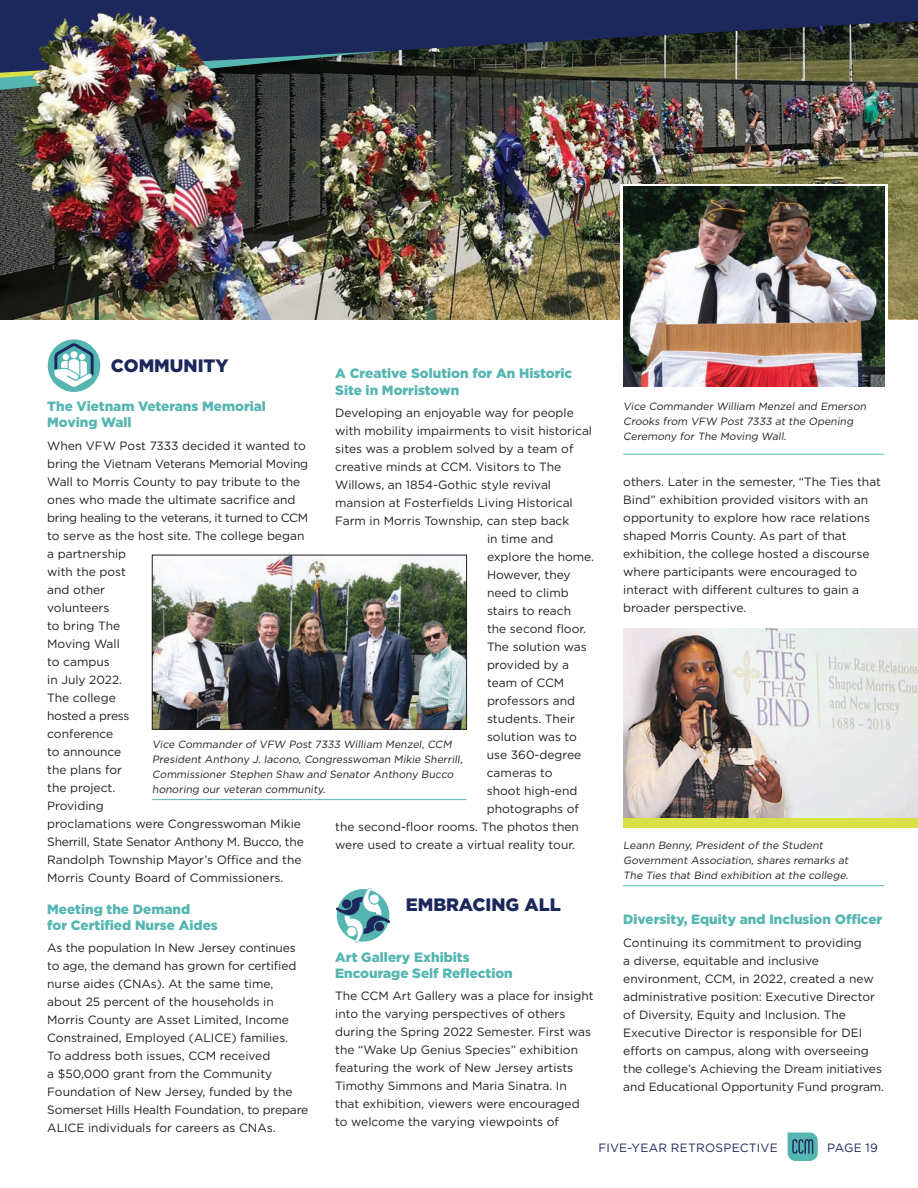
<style>
.page{position:relative;width:918px;height:1188px;background:#fff}
.page>*{position:absolute;margin:0;border:0;box-sizing:border-box;transform-origin:0 0}
.At_a_glance_headings{font:900 18px "Gotham";color:#1c275b}
.At_a_glance_SUB_head{font:900 13.5px/16.5px "Gotham";color:#55b6b1}
.At_a_glance_text{font:12px/18px "Gotham";color:#231f20}
.t1{font:12px "Gotham";letter-spacing:.02em;color:#1c275b}
.At_a_glance_text-2{font:12px "Gotham";letter-spacing:-.025em;color:#231f20}
.Photo_Caption_Green{font:10.5px/15px "Gotham";color:#231f20}
.Photo_captions{font:10.5px/15px "Gotham";color:#231f20}
</style>
<div class="page">
<img style="left:309px;top:78px;width:609px;height:241px">
<svg style="left:309px;top:78px;width:578px;height:12px;background:#424440"></svg>
<svg style="left:309px;top:73px;width:609px;height:5px;background:#515135"></svg>
<svg style="left:309px;top:0;width:609px;height:73px;background:#2a3244"></svg>
<div style="left:48px;top:339px;width:52px;height:53px;background:#55b6b1;border-radius:50%"></div>
<svg style="left:54px;top:343px;width:40px;height:44px"></svg>
<svg style="left:336px;top:888px;width:54px;height:55px"></svg>
<svg style="left:888px;top:205px;width:30px;height:114px;background:#8b824d"></svg>
<img style="left:154px;top:557px;width:311px;height:170px">
<div style="left:152px;top:555px;width:315px;height:174px;border:1px solid #231f20"></div>
<hr style="left:152px;top:799px;width:315px;height:1px;background:#55b6b1">
<hr style="left:623px;top:454px;width:261px;height:1px;background:#55b6b1">
<svg style="left:620px;top:184px;width:268px;height:137px"></svg>
<img style="left:623px;top:187px;width:261px;height:199px">
<div style="left:623px;top:781px;width:295px;height:47px;background:#d9e146"></div>
<img style="left:623px;top:628px;width:295px;height:190px">
<hr style="left:623px;top:885px;width:261px;height:1px;background:#55b6b1">
<img style="left:0;top:0;width:309px;height:319px">
<svg style="left:788px;top:1132px;width:30px;height:29px"></svg>
<p class="At_a_glance_headings" style="left:111px;top:353px;width:119px">COMMUNITY</p>
<p class="At_a_glance_SUB_head" style="left:47px;top:398px;width:220px">The Vietnam Veterans Memorial<br>Moving Wall</p>
<p class="At_a_glance_text" style="left:47px;top:436px;width:263px">When VFW Post 7333 decided it wanted to bring the Vietnam Veterans Memorial Moving<br>Wall to Morris County to pay tribute to the ones who made the ultimate sacrifice and bring healing to the veterans, it turned to CCM to serve as the host site. The college began a partnership<br>with the post<br>and other<br>volunteers<br>to bring The<br>Moving Wall<br>to campus<br>in July 2022.<br>The college<br>hosted a press<br>conference<br>to announce<br>the plans for<br>the project.<br>Providing<br>proclamations were Congresswoman Mikie<br>Sherrill, State Senator Anthony M. Bucco, the<br>Randolph Township Mayor’s Office and the<br>Morris County Board of Commissioners.</p>
<p class="At_a_glance_SUB_head" style="left:47px;top:900px;width:172px">Meeting the Demand<br>for Certified Nurse Aides</p>
<p class="At_a_glance_text" style="left:47px;top:939px;width:263px">As the population In New Jersey continues to age, the demand has grown for certified nurse aides (CNAs). At the same time, about 25 percent of the households in Morris County are Asset Limited, Income Constrained, Employed (ALICE) families.<br>To address both issues, CCM received<br>a $50,000 grant from the Community Foundation of New Jersey, funded by the Somerset Hills Health Foundation, to prepare ALICE individuals for careers as CNAs.</p>
<p class="At_a_glance_SUB_head" style="left:335px;top:365px;width:239px">A Creative Solution for An Historic<br>Site in Morristown</p>
<p class="At_a_glance_text" style="left:335px;top:403px;width:240px">Developing an enjoyable way for people</p>
<p class="At_a_glance_text" style="left:335px;top:421px;width:258px">with mobility impairments to visit historical</p>
<p class="At_a_glance_text" style="left:335px;top:439px;width:240px">sites was a problem solved by a team of</p>
<p class="At_a_glance_text" style="left:335px;top:457px;width:228px">creative minds at CCM. Visitors to The</p>
<p class="At_a_glance_text" style="left:335px;top:475px;width:217px">Willows, an 1854-Gothic style revival</p>
<p class="At_a_glance_text" style="left:335px;top:493px;width:239px">mansion at Fosterfields Living Historical</p>
<p class="At_a_glance_text" style="left:335px;top:511px;width:236px">Farm in Morris Township, can step back</p>
<p class="At_a_glance_text" style="left:487px;top:529px;width:68px">in time and</p>
<p class="At_a_glance_text" style="left:487px;top:547px;width:109px">explore the home.</p>
<p class="At_a_glance_text-2" style="left:487px;top:567px;width:85px">However, they</p>
<p class="At_a_glance_text" style="left:487px;top:583px;width:83px">need to climb</p>
<p class="At_a_glance_text" style="left:487px;top:601px;width:86px">stairs to reach</p>
<p class="At_a_glance_text" style="left:487px;top:619px;width:101px">the second floor.</p>
<p class="At_a_glance_text" style="left:487px;top:637px;width:101px">The solution was</p>
<p class="At_a_glance_text" style="left:487px;top:655px;width:84px">provided by a</p>
<p class="At_a_glance_text" style="left:487px;top:673px;width:79px">team of CCM</p>
<p class="At_a_glance_text" style="left:487px;top:691px;width:90px">professors and</p>
<p class="At_a_glance_text" style="left:487px;top:709px;width:90px">students. Their</p>
<p class="At_a_glance_text" style="left:487px;top:727px;width:92px">solution was to</p>
<p class="At_a_glance_text" style="left:487px;top:745px;width:96px">use 360-degree</p>
<p class="At_a_glance_text" style="left:487px;top:763px;width:67px">cameras to</p>
<p class="At_a_glance_text" style="left:487px;top:781px;width:92px">shoot high-end</p>
<p class="At_a_glance_text" style="left:487px;top:799px;width:94px">photographs of</p>
<p class="At_a_glance_text" style="left:335px;top:817px;width:245px">the second-floor rooms. The photos then</p>
<p class="At_a_glance_text" style="left:335px;top:835px;width:241px">were used to create a virtual reality tour.</p>
<p class="Photo_Caption_Green" style="left:152px;top:736px;width:314px">Vice Commander of VFW Post 7333 William Menzel, CCM President Anthony J. Iacono, Congresswoman Mikie Sherrill, Commissioner Stephen Shaw and Senator Anthony Bucco honoring our veteran community.</p>
<p class="At_a_glance_headings" style="left:406px;top:893px;width:157px">EMBRACING ALL</p>
<p class="At_a_glance_SUB_head" style="left:335px;top:948px;width:179px">Art Gallery Exhibits<br>Encourage Self Reflection</p>
<p class="At_a_glance_text" style="left:335px;top:987px;width:260px">The CCM Art Gallery was a place for insight into the varying perspectives of others during the Spring 2022 Semester. First was the “Wake Up Genius Species” exhibition featuring the work of New Jersey artists Timothy Simmons and Maria Sinatra. In that exhibition, viewers were encouraged to welcome the varying viewpoints of</p>
<p class="Photo_Caption_Green" style="left:623px;top:399px;width:246px">Vice Commander William Menzel and Emerson<br>Crooks from VFW Post 7333 at the Opening<br>Ceremony for The Moving Wall.</p>
<p class="At_a_glance_text" style="left:623px;top:472px;width:259px">others. Later in the semester, “The Ties that Bind” exhibition provided visitors with an opportunity to explore how race relations shaped Morris County. As part of that exhibition, the college hosted a discourse where participants were encouraged to interact with different cultures to gain a broader perspective.</p>
<p class="Photo_captions" style="left:623px;top:837px;width:229px">Leann Benny, President of the Student<br>Government Association, shares remarks at<br>The Ties that Bind exhibition at the college.</p>
<p class="At_a_glance_SUB_head" style="left:623px;top:911px;width:261px">Diversity, Equity and Inclusion Officer</p>
<p class="At_a_glance_text" style="left:623px;top:933px;width:263px">Continuing its commitment to providing<br>a diverse, equitable and inclusive environment, CCM, in 2022, created a new administrative position: Executive Director of Diversity, Equity and Inclusion. The Executive Director is responsible for DEI efforts on campus, along with overseeing the college’s Achieving the Dream initiatives and Educational Opportunity Fund program.</p>
<p class="t1" style="left:598px;top:1140px;width:181px">FIVE-YEAR RETROSPECTIVE</p>
<p class="t1" style="left:827px;top:1140px;width:52px">PAGE 19</p>
</div>
